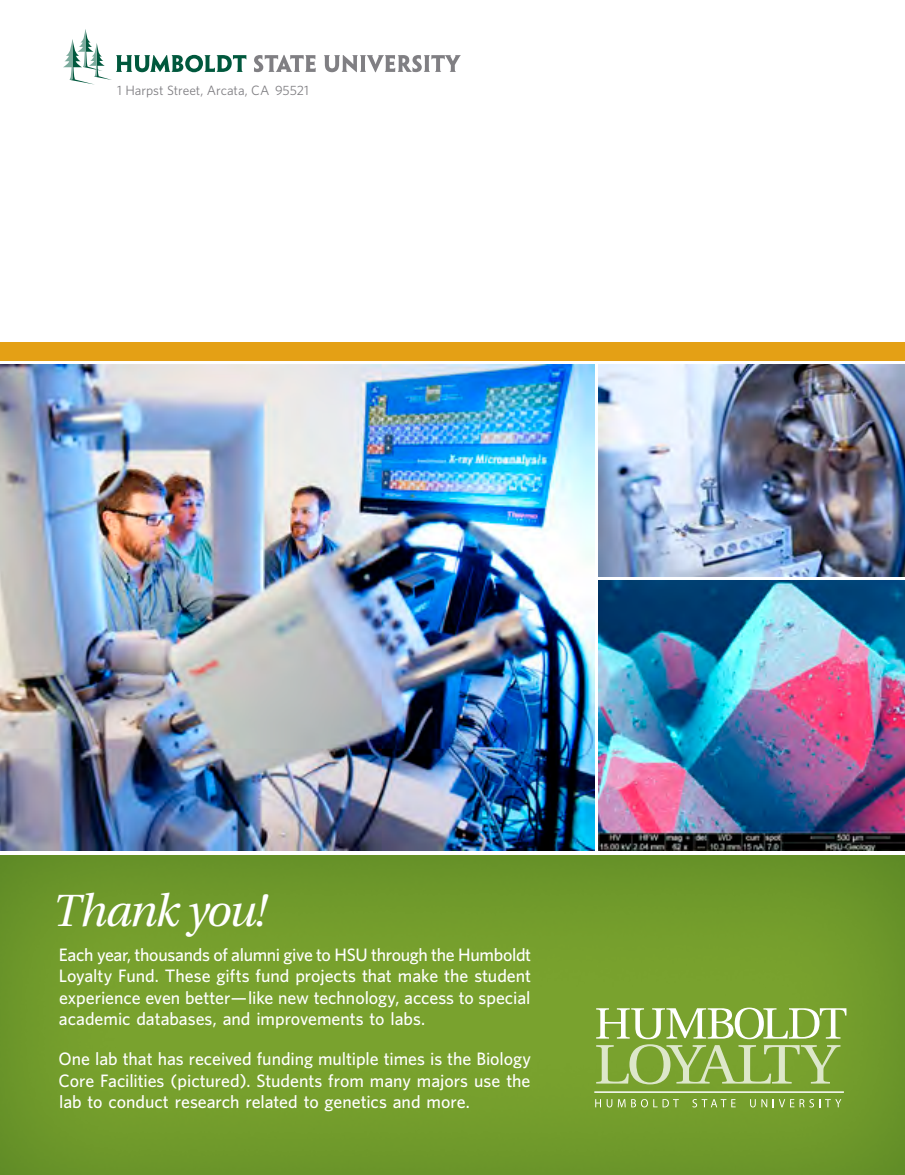
<style>
.page{position:relative;width:905px;height:1175px;background:#fff}
.page>*{position:absolute;margin:0;border:0;box-sizing:border-box;transform-origin:0 0}
.t1{font:italic 45px "Utopia";letter-spacing:-.04em;color:#fff}
.t2{font:500 18px/21.6px "Whitney";color:#fff;text-align:justify}
.t3{font:13.5px "Whitney";letter-spacing:-.005em;color:#807f83}
</style>
<div class="page">
<div style="left:0;top:342px;width:904px;height:18px;background:#e4a015"></div>
<div style="left:0;top:852px;width:904px;height:322px;background:#739d2c"></div>
<img style="left:598px;top:580px;width:306px;height:270px">
<svg style="left:63px;top:29px;width:183px;height:56px"></svg>
<svg style="left:254px;top:55px;width:62px;height:17px"></svg>
<svg style="left:324px;top:55px;width:137px;height:17px"></svg>
<img style="left:598px;top:364px;width:306px;height:212px">
<img style="left:0;top:365px;width:594px;height:485px">
<hr style="left:594px;top:1091px;width:249px;height:1px;background:#fff">
<svg style="left:595px;top:1099px;width:30px;height:8px"></svg>
<svg style="left:631px;top:1099px;width:47px;height:8px"></svg>
<svg style="left:692px;top:1099px;width:43px;height:8px"></svg>
<svg style="left:750px;top:1099px;width:5px;height:8px"></svg>
<svg style="left:761px;top:1099px;width:6px;height:8px"></svg>
<svg style="left:773px;top:1099px;width:68px;height:8px"></svg>
<svg style="left:596px;top:1007px;width:250px;height:77px"></svg>
<p class="t3" style="left:117px;top:83px;width:193px">1 Harpst Street, Arcata, CA 95521</p>
<p class="t1" style="left:51px;top:885px;width:215px">Thank you!</p>
<p class="t2" style="left:59px;top:943px;width:474px">Each year, thousands of alumni give to HSU through the Humboldt Loyalty Fund. These gifts fund projects that make the student experience even better—like new technology, access to special academic databases, and improvements to labs.</p>
<p class="t2" style="left:58px;top:1047px;width:474px">One lab that has received funding multiple times is the Biology Core Facilities (pictured). Students from many majors use the lab to conduct research related to genetics and more.</p>
</div>
